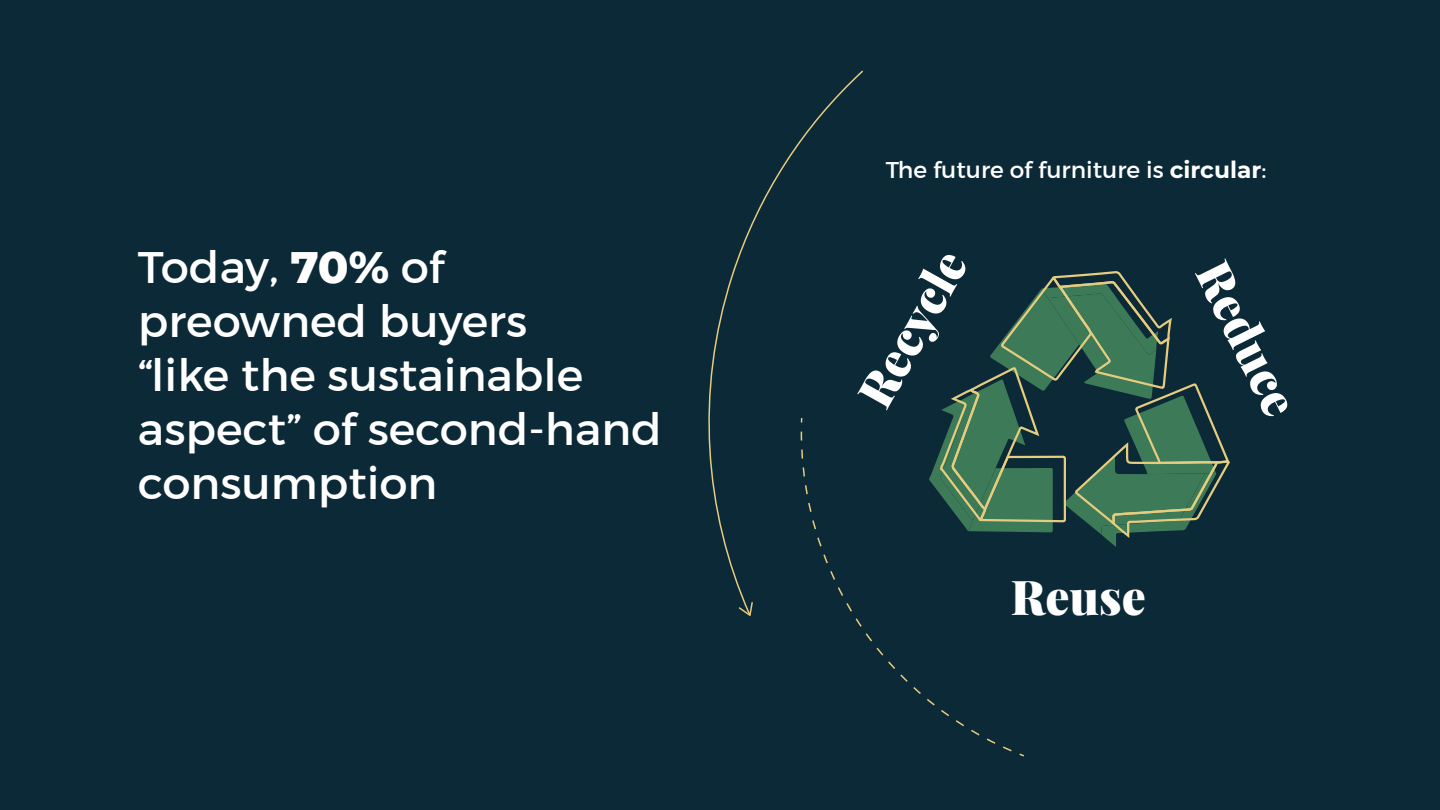
<style>
.page{position:relative;width:1440px;height:810px;background:#0b2936}
.page>*{position:absolute;margin:0;border:0;box-sizing:border-box;transform-origin:0 0}
.t1{font:900 47.85px "Playfair Display";color:#fff}
.t2{font:45px/54px "Montserrat";color:#fff}
.t3{font:23.25px "Montserrat";color:#fff}
.s1{font-weight:800}
.s2{font-weight:700}
</style>
<div class="page">
<svg style="left:941px;top:271px;width:289px;height:276px"></svg>
<svg style="left:708px;top:70px;width:155px;height:539px"></svg>
<svg style="left:739px;top:602px;width:14px;height:14px"></svg>
<svg style="left:1019px;top:753px;width:5px;height:4px"></svg>
<svg style="left:800px;top:426px;width:213px;height:326px"></svg>
<svg style="left:800px;top:417px;width:3px;height:7px"></svg>
<p class="t2" style="left:138px;top:240px;width:525px">Today, <span class="s1">70%</span> of preowned buyers<br>“like the sustainable aspect” of second-hand consumption</p>
<p class="t3" style="left:886px;top:156px;width:382px">The future of furniture is <span class="s2">circular</span>:</p>
<p class="t1" style="left:844px;top:388px;width:172px;rotate:-61deg">Recycle</p>
<p class="t1" style="left:1239px;top:251px;width:167px;rotate:64deg">Reduce</p>
<p class="t1" style="left:1011px;top:566px;width:136px">Reuse</p>
</div>
